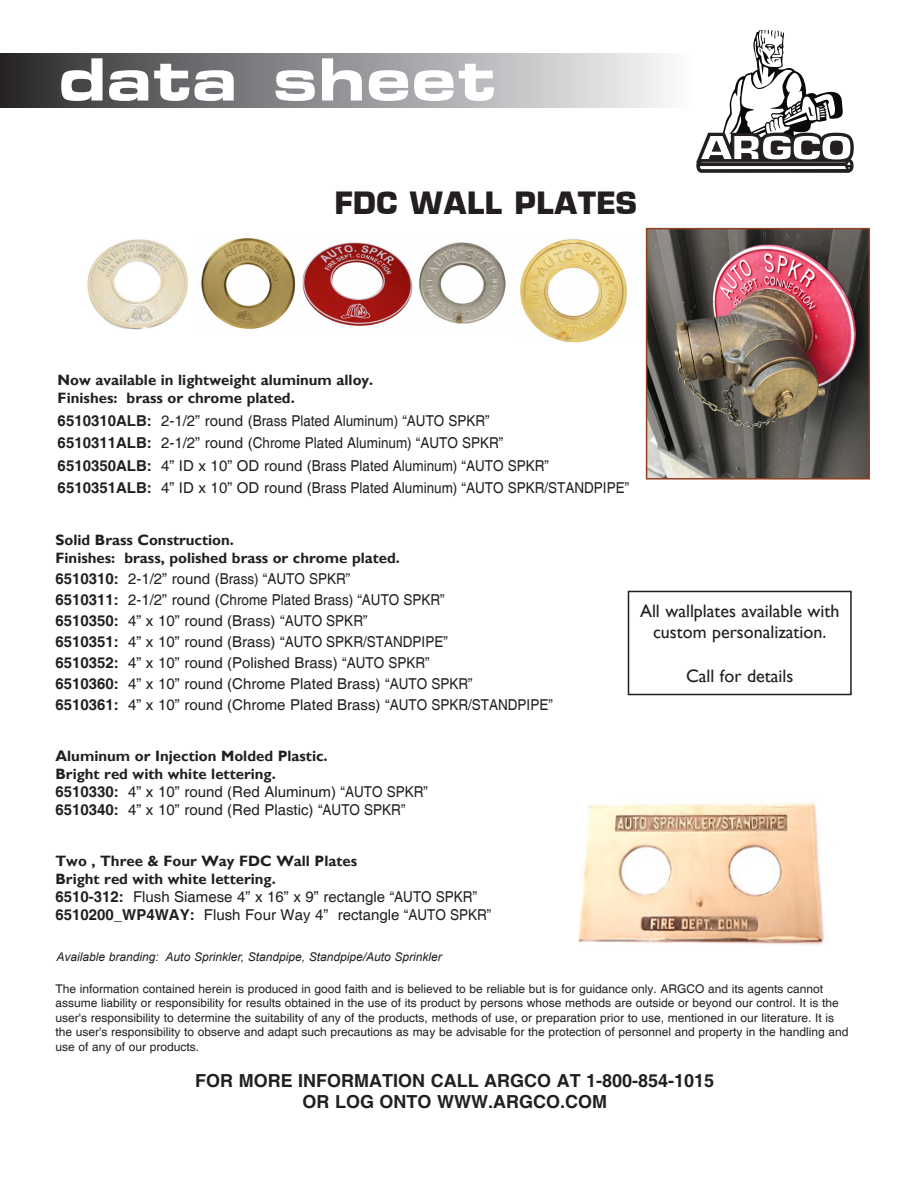
<style>
.page{position:relative;width:918px;height:1188px;background:#fff}
.page>*{position:absolute;margin:0;border:0;box-sizing:border-box;transform-origin:0 0}
.t1{font:700 72px "Metrostyle Extended";color:#fff}
.t2{font:700 30px "Metrostyle";color:#231f20}
.t3{font:700 18px "Helvetica";color:#231f20}
.t4{font:18px/21.6px "Gill Sans";color:#231f20;text-align:center}
.t5{font:15px "Helvetica";color:#231f20}
.t6{font:700 15px "Gill Sans";color:#231f20}
.t7{font:12px/14.4px "Helvetica";color:#231f20}
.t8{font:italic 12px "Arial";color:#231f20}
.s1{font-weight:700}
</style>
<div class="page">
<div style="left:0;top:53px;width:697px;height:54px;background:linear-gradient(to right,#2d2d2f,#fcfdff)"></div>
<svg style="left:697px;top:30px;width:157px;height:143px"></svg>
<div style="left:628px;top:591px;width:224px;height:104px;border:2px solid #231f20"></div>
<img style="left:578px;top:803px;width:247px;height:143px">
<img style="left:649px;top:231px;width:218px;height:246px">
<div style="left:646px;top:228px;width:224px;height:252px;border:2px solid #933e21"></div>
<img style="left:520px;top:239px;width:107px;height:104px">
<img style="left:419px;top:242px;width:87px;height:82px">
<img style="left:201px;top:238px;width:212px;height:91px">
<img style="left:87px;top:239px;width:101px;height:91px">
<p class="t1" style="left:59px;top:41px;width:440px">data sheet</p>
<p class="t2" style="left:334px;top:184px;width:304px">FDC WALL PLATES</p>
<p class="t6" style="left:58px;top:371px;width:317px">Now available in lightweight aluminum alloy.</p>
<p class="t6" style="left:58px;top:389px;width:239px">Finishes: brass or chrome plated.</p>
<p class="t5" style="left:58px;top:412px;width:434px"><span class="s1">6510310ALB:</span> 2-1/2” round (Brass Plated Aluminum) “AUTO SPKR”</p>
<p class="t5" style="left:58px;top:434px;width:447px"><span class="s1">6510311ALB:</span> 2-1/2” round (Chrome Plated Aluminum) “AUTO SPKR”</p>
<p class="t5" style="left:58px;top:457px;width:493px"><span class="s1">6510350ALB:</span> 4” ID x 10” OD round (Brass Plated Aluminum) “AUTO SPKR”</p>
<p class="t5" style="left:58px;top:479px;width:573px"><span class="s1">6510351ALB:</span> 4” ID x 10” OD round (Brass Plated Aluminum) “AUTO SPKR/STANDPIPE”</p>
<p class="t6" style="left:56px;top:531px;width:180px">Solid Brass Construction.</p>
<p class="t6" style="left:56px;top:549px;width:346px">Finishes: brass, polished brass or chrome plated.</p>
<p class="t5" style="left:56px;top:570px;width:296px"><span class="s1">6510310:</span> 2-1/2” round (Brass) “AUTO SPKR”</p>
<p class="t5" style="left:56px;top:591px;width:391px"><span class="s1">6510311:</span> 2-1/2” round (Chrome Plated Brass) “AUTO SPKR”</p>
<p class="t5" style="left:56px;top:612px;width:314px"><span class="s1">6510350:</span> 4” x 10” round (Brass) “AUTO SPKR”</p>
<p class="t5" style="left:56px;top:633px;width:394px"><span class="s1">6510351:</span> 4” x 10” round (Brass) “AUTO SPKR/STANDPIPE”</p>
<p class="t5" style="left:56px;top:654px;width:376px"><span class="s1">6510352:</span> 4” x 10” round (Polished Brass) “AUTO SPKR”</p>
<p class="t5" style="left:56px;top:675px;width:419px"><span class="s1">6510360:</span> 4” x 10” round (Chrome Plated Brass) “AUTO SPKR”</p>
<p class="t5" style="left:56px;top:696px;width:499px"><span class="s1">6510361:</span> 4” x 10” round (Chrome Plated Brass) “AUTO SPKR/STANDPIPE”</p>
<p class="t6" style="left:56px;top:747px;width:274px">Aluminum or Injection Molded Plastic.</p>
<p class="t6" style="left:56px;top:765px;width:222px">Bright red with white lettering.</p>
<p class="t5" style="left:56px;top:783px;width:374px"><span class="s1">6510330:</span> 4” x 10” round (Red Aluminum) “AUTO SPKR”</p>
<p class="t5" style="left:56px;top:801px;width:352px"><span class="s1">6510340:</span> 4” x 10” round (Red Plastic) “AUTO SPKR”</p>
<p class="t6" style="left:56px;top:852px;width:303px">Two , Three &amp; Four Way FDC Wall Plates</p>
<p class="t6" style="left:56px;top:870px;width:222px">Bright red with white lettering.</p>
<p class="t5" style="left:56px;top:888px;width:423px"><span class="s1">6510-312:</span> Flush Siamese 4” x 16” x 9” rectangle “AUTO SPKR”</p>
<p class="t5" style="left:56px;top:906px;width:437px"><span class="s1">6510200_WP4WAY:</span> Flush Four Way 4” rectangle “AUTO SPKR”</p>
<p class="t8" style="left:57px;top:949px;width:387px">Available branding: Auto Sprinkler, Standpipe, Standpipe/Auto Sprinkler</p>
<p class="t4" style="left:640px;top:600px;width:201px">All wallplates available with custom personalization.</p>
<p class="t4" style="left:686px;top:665px;width:109px">Call for details</p>
<p class="t7" style="left:56px;top:982px;width:795px">The information contained herein is produced in good faith and is believed to be reliable but is for guidance only. ARGCO and its agents cannot assume liability or responsibility for results obtained in the use of its product by persons whose methods are outside or beyond our control. It is the user's responsibility to determine the suitability of any of the products, methods of use, or preparation prior to use, mentioned in our literature. It is the user's responsibility to observe and adapt such precautions as may be advisable for the protection of personnel and property in the handling and use of any of our products.</p>
<p class="t3" style="left:195px;top:1069px;width:521px">FOR MORE INFORMATION CALL ARGCO AT 1-800-854-1015</p>
<p class="t3" style="left:303px;top:1091px;width:306px">OR LOG ONTO WWW.ARGCO.COM</p>
</div>
